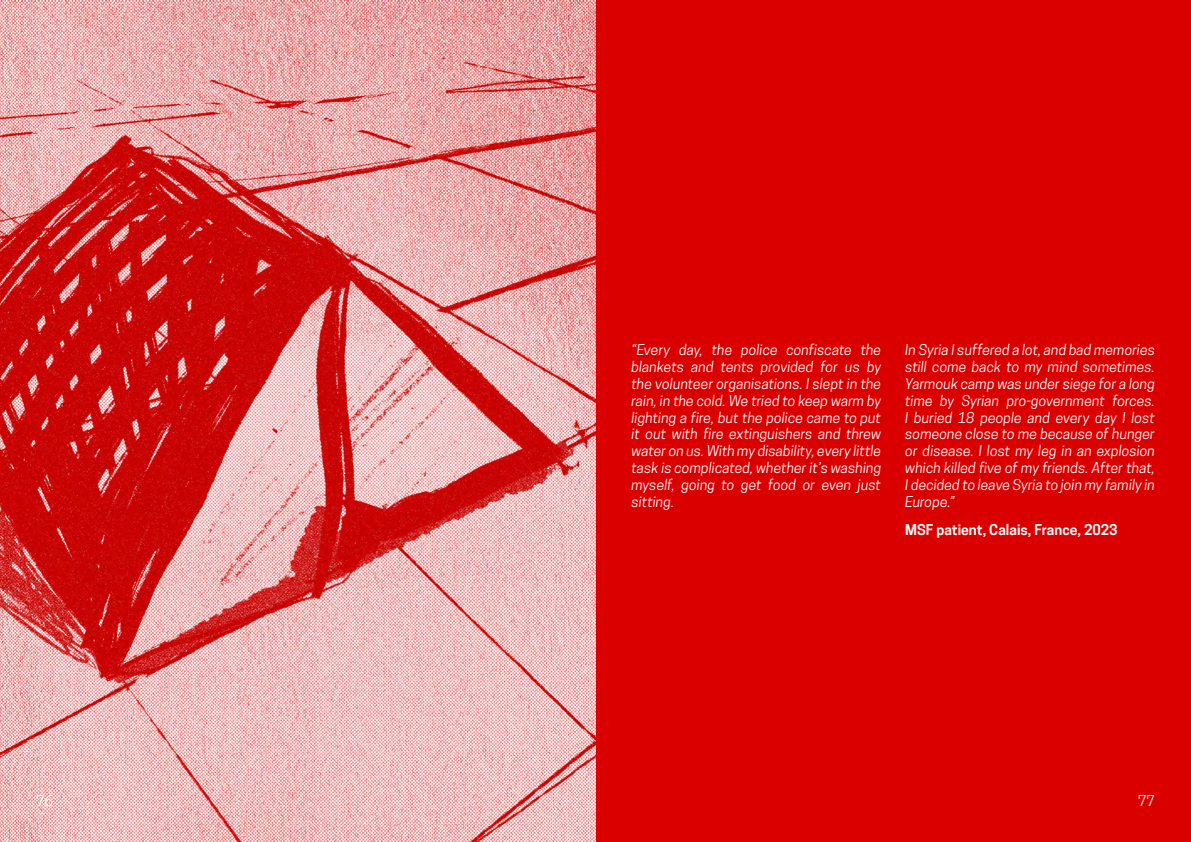
<style>
.page{position:relative;width:1191px;height:842px;background:#fff}
.page>*{position:absolute;margin:0;border:0;box-sizing:border-box;transform-origin:0 0}
.Quote_statemnet_2{font:italic 14px/16.8px "Cooper Hewitt";letter-spacing:.005em;color:#fff;text-align:justify}
.Quote_statemnet_2-2{font:600 14px "Cooper Hewitt";color:#fff}
.t1{font:14px "Cooper Hewitt";color:#fff}
</style>
<div class="page">
<div style="left:595px;top:0;width:596px;height:842px;background:#db0000"></div>
<img style="left:0;top:0;width:595px;height:842px">
<p class="Quote_statemnet_2" style="left:631px;top:342px;width:251px">“Every day, the police confiscate the blankets and tents provided for us by the volunteer organisations. I slept in the rain, in the cold. We tried to keep warm by lighting a fire, but the police came to put it out with fire extinguishers and threw water on us. With my disability, every little task is complicated, whether it’s washing myself, going to get food or even just sitting.</p>
<p class="Quote_statemnet_2" style="left:905px;top:342px;width:251px">In Syria I suffered a lot, and bad memories still come back to my mind sometimes.<br>Yarmouk camp was under siege for a long time by Syrian pro-government forces.<br>I buried 18 people and every day I lost someone close to me because of hunger or disease. I lost my leg in an explosion which killed five of my friends. After that, I decided to leave Syria to join my family in Europe.”</p>
<p class="Quote_statemnet_2-2" style="left:905px;top:522px;width:214px">MSF patient, Calais, France, 2023</p>
<p class="t1" style="left:36px;top:792px;width:18px">76</p>
<p class="t1" style="left:1138px;top:792px;width:18px">77</p>
</div>
